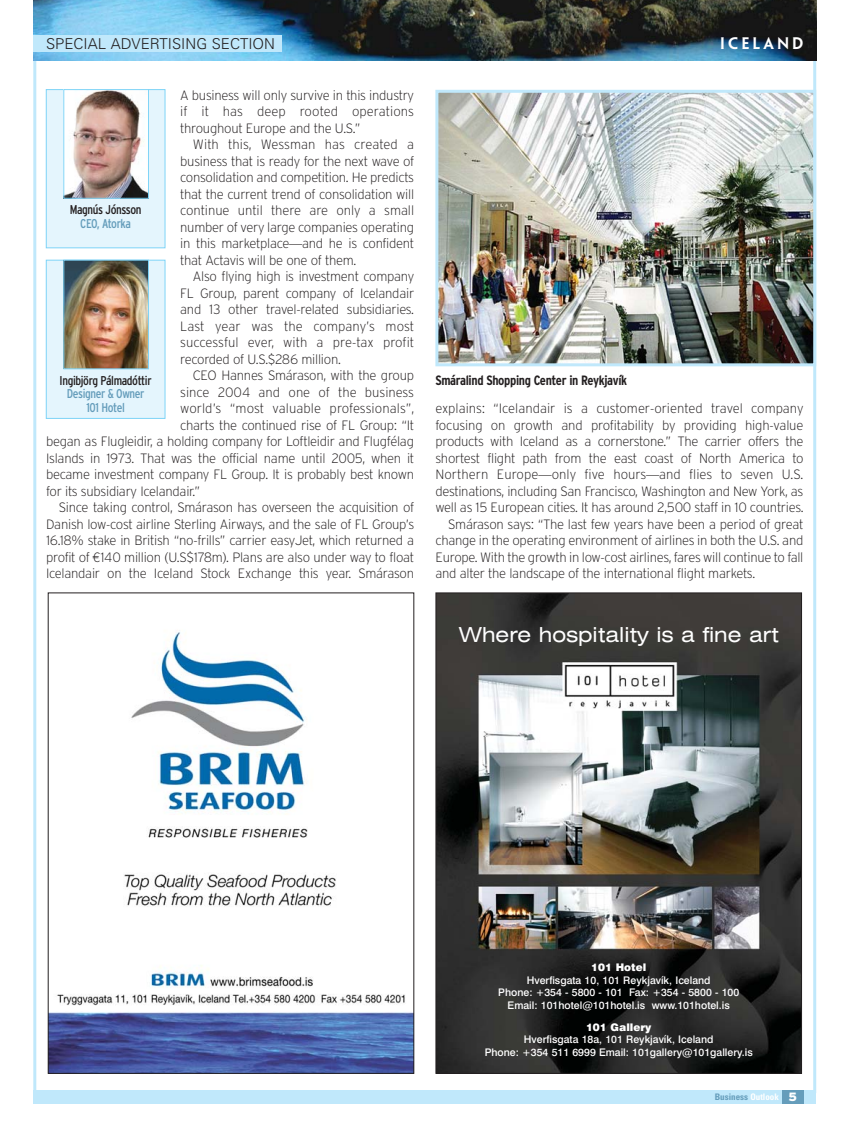
<style>
.page{position:relative;width:851px;height:1136px;background:#fff}
.page>*{position:absolute;margin:0;border:0;box-sizing:border-box;transform-origin:0 0}
.t1{font:expanded 20.7px "Swiss 721 BT";color:#fff}
.t2{font:300 15px "Univers";color:#231f20}
.t3{font:15px "Penumbra MM 585 150";letter-spacing:.205em;color:#fff}
.t4{font:200 13.5px/16.5px "Interstate";letter-spacing:-.02em;color:#231f20;text-align:justify}
.t5{font:200 13.5px "Interstate";letter-spacing:.005em;color:#231f20}
.t6{font:200 13.5px "Interstate";color:#231f20}
.t7{font:700 condensed 13.5px "Interstate";letter-spacing:-.025em;color:#231f20}
.t8{font:condensed 12.75px "Interstate";letter-spacing:-.03em;color:#231f20}
.t9{font:condensed 12.75px/13.5px "Interstate";letter-spacing:-.03em;color:#659dbb;text-align:center}
.t10{font:500 10.5px/12.6px "Swiss 721 BT";color:#fff;text-align:center}
.t11{font:900 10.5px "Swiss 721 BT";color:#fff}
.t12{font:700 condensed 9px "Univers";color:#659dbb}
.s1{color:#fff}
.s2{font-family:"Interstate";font-weight:900;font-stretch:normal;font-size:12px;color:#fff}
</style>
<div class="page">
<img style="left:33px;top:0;width:784px;height:1104px">
<p class="t2" style="left:46px;top:38px;width:230px">SPECIAL ADVERTISING SECTION</p>
<p class="t4" style="left:180px;top:88px;width:235px">A business will only survive in this industry if it has deep rooted operations throughout Europe and the U.S.”</p>
<p class="t4" style="left:180px;top:137px;width:235px;text-indent:13px">With this, Wessman has created a business that is ready for the next wave of consolidation and competition. He predicts that the current trend of consolidation will continue until there are only a small number of very large companies operating in this marketplace—and he is confident that Actavis will be one of them.</p>
<p class="t4" style="left:180px;top:269px;width:235px;text-indent:13px">Also flying high is investment company FL Group, parent company of Icelandair and 13 other travel-related subsidiaries.<br>Last year was the company’s most successful ever, with a pre-tax profit recorded of U.S.$286 million.</p>
<p class="t4" style="left:193px;top:368px;width:222px">CEO Hannes Smárason, with the group</p>
<p class="t6" style="left:180px;top:387px;width:235px">since 2004 and one of the business</p>
<p class="t5" style="left:180px;top:403px;width:235px">world’s “most valuable professionals”,</p>
<p class="t4" style="left:180px;top:418px;width:235px">charts the continued rise of FL Group: “It</p>
<p class="t4" style="left:46px;top:434px;width:369px">began as Flugleidir, a holding company for Loftleidir and Flugfélag</p>
<p class="t4" style="left:46px;top:451px;width:369px">Islands in 1973. That was the official name until 2005, when it</p>
<p class="t4" style="left:46px;top:467px;width:369px">became investment company FL Group. It is probably best known</p>
<p class="t4" style="left:46px;top:484px;width:155px">for its subsidiary Icelandair.”</p>
<p class="t4" style="left:59px;top:500px;width:357px">Since taking control, Smárason has overseen the acquisition of</p>
<p class="t4" style="left:46px;top:517px;width:369px">Danish low-cost airline Sterling Airways, and the sale of FL Group’s</p>
<p class="t4" style="left:46px;top:533px;width:369px">16.18% stake in British “no-frills” carrier easyJet, which returned a</p>
<p class="t4" style="left:46px;top:550px;width:369px">profit of ¤140 million (U.S$178m). Plans are also under way to float</p>
<p class="t4" style="left:46px;top:566px;width:369px">Icelandair on the Iceland Stock Exchange this year. Smárason</p>
<p class="t8" style="left:70px;top:205px;width:73px">Magnús Jónsson</p>
<p class="t9" style="left:80px;top:217px;width:52px">CEO, Atorka</p>
<p class="t8" style="left:60px;top:375px;width:93px">Ingibjörg Pálmadóttir</p>
<p class="t9" style="left:67px;top:388px;width:79px">Designer &amp; Owner<br>101 Hotel</p>
<p class="t3" style="left:720px;top:35px;width:85px">ICELAND</p>
<p class="t7" style="left:435px;top:375px;width:193px">Smáralind Shopping Center in Reykjavík</p>
<p class="t6" style="left:435px;top:403px;width:369px">explains: “Icelandair is a customer-oriented travel company</p>
<p class="t4" style="left:435px;top:418px;width:369px">focusing on growth and profitability by providing high-value</p>
<p class="t4" style="left:435px;top:434px;width:369px">products with Iceland as a cornerstone.” The carrier offers the</p>
<p class="t4" style="left:435px;top:451px;width:369px">shortest flight path from the east coast of North America to</p>
<p class="t5" style="left:435px;top:469px;width:369px">Northern Europe—only five hours—and flies to seven U.S.</p>
<p class="t4" style="left:435px;top:484px;width:369px">destinations, including San Francisco, Washington and New York, as</p>
<p class="t4" style="left:435px;top:500px;width:369px">well as 15 European cities. It has around 2,500 staff in 10 countries.</p>
<p class="t4" style="left:448px;top:517px;width:357px">Smárason says: “The last few years have been a period of great</p>
<p class="t4" style="left:435px;top:533px;width:369px">change in the operating environment of airlines in both the U.S. and</p>
<p class="t4" style="left:435px;top:550px;width:369px">Europe. With the growth in low-cost airlines, fares will continue to fall</p>
<p class="t4" style="left:435px;top:566px;width:321px">and alter the landscape of the international flight markets.</p>
<h1 class="t1" style="left:458px;top:625px;width:321px">Where hospitality is a fine art</h1>
<p class="t11" style="left:591px;top:962px;width:56px">101 Hotel</p>
<p class="t10" style="left:498px;top:974px;width:242px">Hverfisgata 10, 101 Reykjavík, Iceland<br>Phone: +354 - 5800 - 101 Fax: +354 - 5800 - 100<br>Email: 101hotel@101hotel.is www.101hotel.is</p>
<p class="t11" style="left:586px;top:1022px;width:67px">101 Gallery</p>
<p class="t10" style="left:484px;top:1033px;width:269px">Hverfisgata 18a, 101 Reykjavík, Iceland<br>Phone: +354 511 6999 Email: 101gallery@101gallery.is</p>
<p class="t12" style="left:714px;top:1093px;width:84px">Business <span class="s1">Outlook</span> <span class="s2">5</span></p>
</div>
